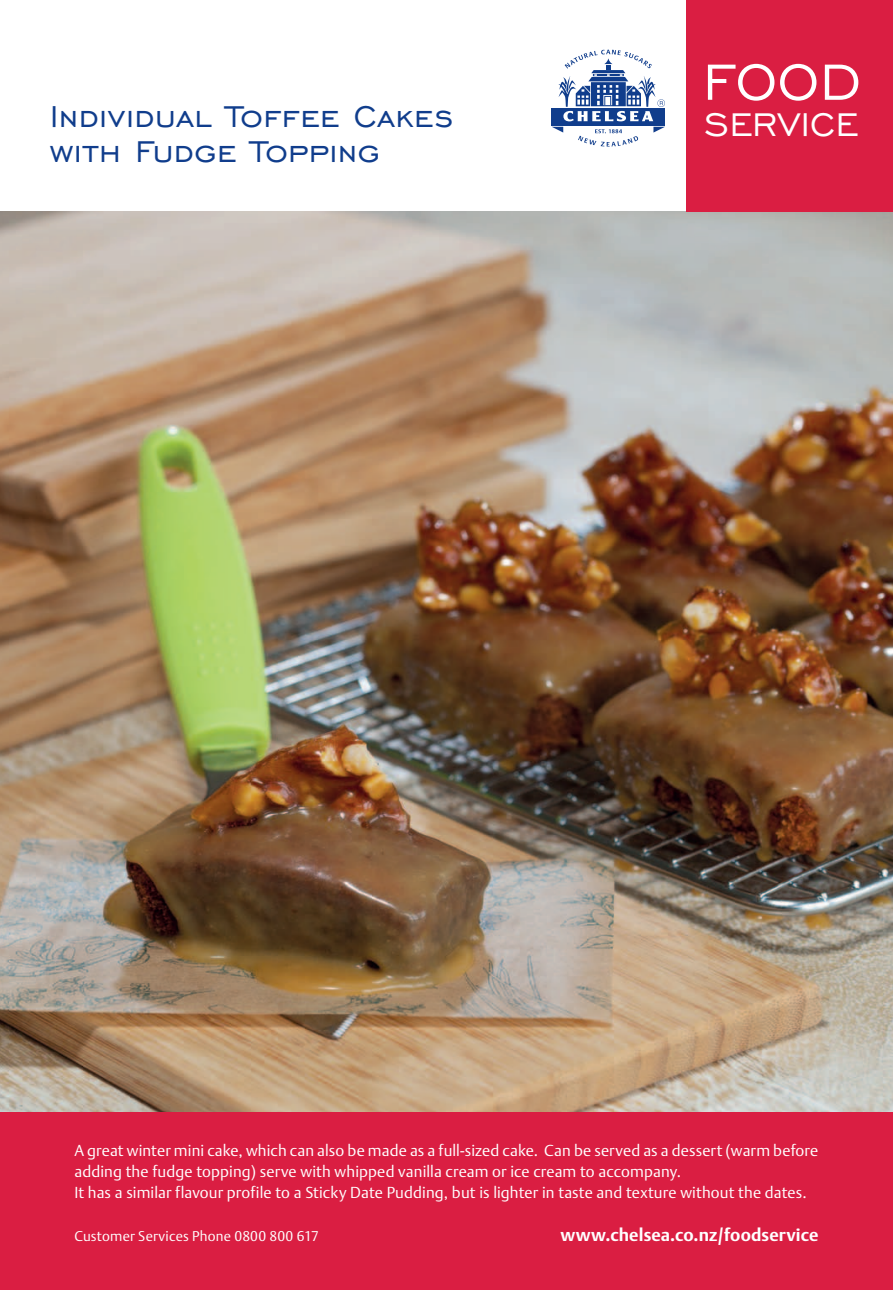
<style>
.page{position:relative;width:893px;height:1290px;background:#fff}
.page>*{position:absolute;margin:0;border:0;box-sizing:border-box;transform-origin:0 0}
.t1{font:65.27px "Engravers Gothic BT";color:#fff}
.t2{font:42px "Engravers Gothic BT";color:#fff}
.t3{font:38.5px/35px "Engravers Gothic BT";letter-spacing:.01em;color:#103d8c}
.t4{font:700 17.5px "DTL Argo T";letter-spacing:.005em;color:#fff}
.t5{font:300 15.75px/21px "DTL Argo T";letter-spacing:.005em;color:#fff}
.t6{font:300 14px "DTL Argo T";letter-spacing:.01em;color:#fff}
</style>
<div class="page">
<img style="left:0;top:212px;width:893px;height:901px">
<div style="left:0;top:1113px;width:893px;height:177px;background:#da1e42"></div>
<div style="left:552px;top:108px;width:113px;height:17px;background:#103d8c"></div>
<div style="left:687px;top:0;width:206px;height:212px;background:#da1e42"></div>
<svg style="left:552px;top:127px;width:11px;height:6px"></svg>
<svg style="left:653px;top:127px;width:12px;height:6px"></svg>
<svg style="left:578px;top:129px;width:60px;height:18px"></svg>
<svg style="left:558px;top:50px;width:107px;height:71px"></svg>
<h3 class="t3" style="left:50px;top:98px;width:405px">Individual Toffee Cakes with Fudge Topping</h3>
<h1 class="t1" style="left:703px;top:46px;width:160px">FOOD</h1>
<h2 class="t2" style="left:704px;top:101px;width:156px">SERVICE</h2>
<p class="t5" style="left:74px;top:1140px;width:745px">A great winter mini cake, which can also be made as a full-sized cake. Can be served as a dessert (warm before adding the fudge topping) serve with whipped vanilla cream or ice cream to accompany.<br>It has a similar flavour profile to a Sticky Date Pudding, but is lighter in taste and texture without the dates.</p>
<p class="t6" style="left:74px;top:1227px;width:246px">Customer Services Phone 0800 800 617</p>
<p class="t4" style="left:560px;top:1224px;width:260px">www.chelsea.co.nz/foodservice</p>
</div>
